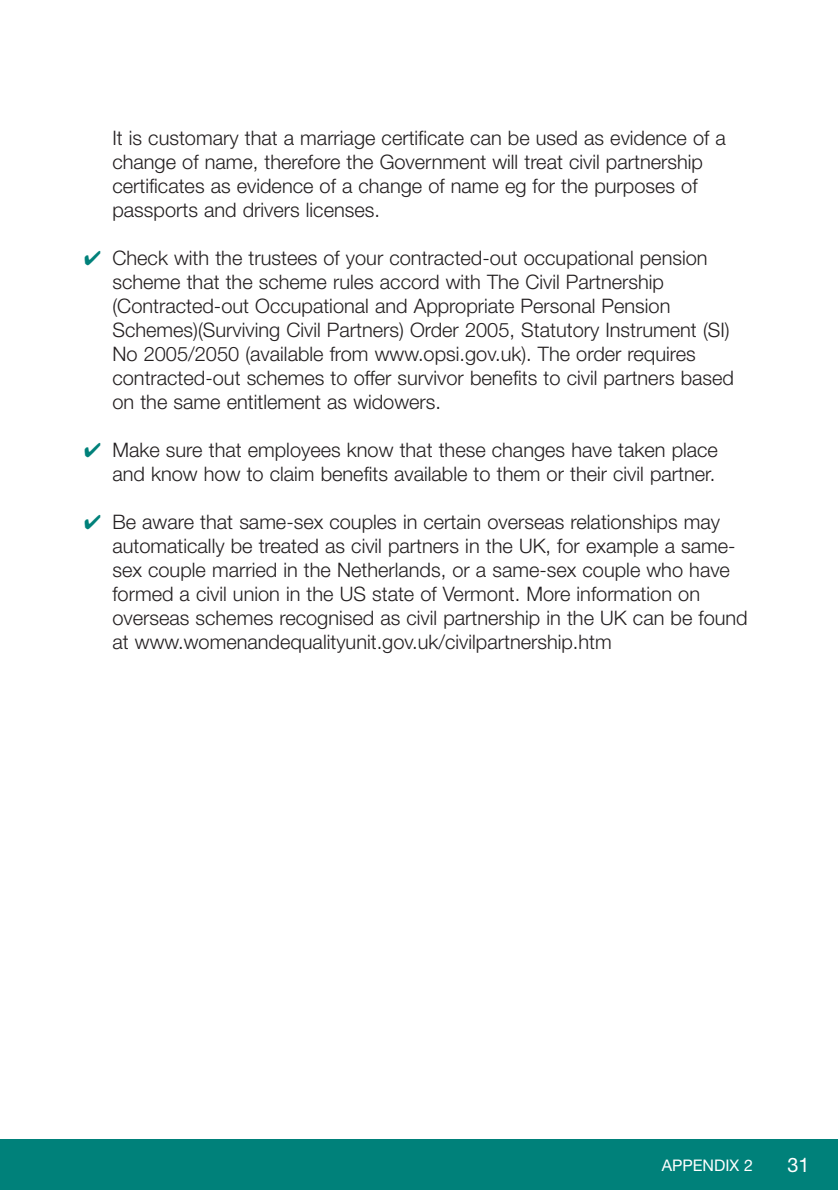
<style>
.page{position:relative;width:838px;height:1190px;background:#fff}
.page>*{position:absolute;margin:0;border:0;box-sizing:border-box;transform-origin:0 0}
.t1{font:300 20px/24px "Helvetica Neue";color:#231f20}
.t2{font:20px "Helvetica Neue";color:#fff}
.t3{font:16px "Helvetica Neue";color:#fff}
.s1{color:#00817a}
</style>
<div class="page">
<div style="left:0;top:1140px;width:838px;height:50px;background:#00817a"></div>
<p class="t1" style="left:112px;top:127px;width:615px">It is customary that a marriage certificate can be used as evidence of a change of name, therefore the Government will treat civil partnership certificates as evidence of a change of name eg for the purposes of passports and drivers licenses.</p>
<p class="t1" style="left:112px;top:247px;width:623px;text-indent:-28px"><span class="s1">✔</span> Check with the trustees of your contracted-out occupational pension scheme that the scheme rules accord with The Civil Partnership (Contracted-out Occupational and Appropriate Personal Pension Schemes)(Surviving Civil Partners) Order 2005, Statutory Instrument (SI)<br>No 2005/2050 (available from www.opsi.gov.uk). The order requires contracted-out schemes to offer survivor benefits to civil partners based on the same entitlement as widowers.</p>
<p class="t1" style="left:84px;top:439px;width:635px;text-align:right"><span class="s1">✔</span> Make sure that employees know that these changes have taken place and know how to claim benefits available to them or their civil partner.</p>
<p class="t1" style="left:112px;top:511px;width:637px;text-indent:-28px"><span class="s1">✔</span> Be aware that same-sex couples in certain overseas relationships may automatically be treated as civil partners in the UK, for example a same&shy;sex couple married in the Netherlands, or a same-sex couple who have formed a civil union in the US state of Vermont. More information on overseas schemes recognised as civil partnership in the UK can be found at www.womenandequalityunit.gov.uk/civilpartnership.htm</p>
<p class="t3" style="left:662px;top:1159px;width:93px">APPENDIX 2</p>
<p class="t2" style="left:788px;top:1158px;width:24px">31</p>
</div>
